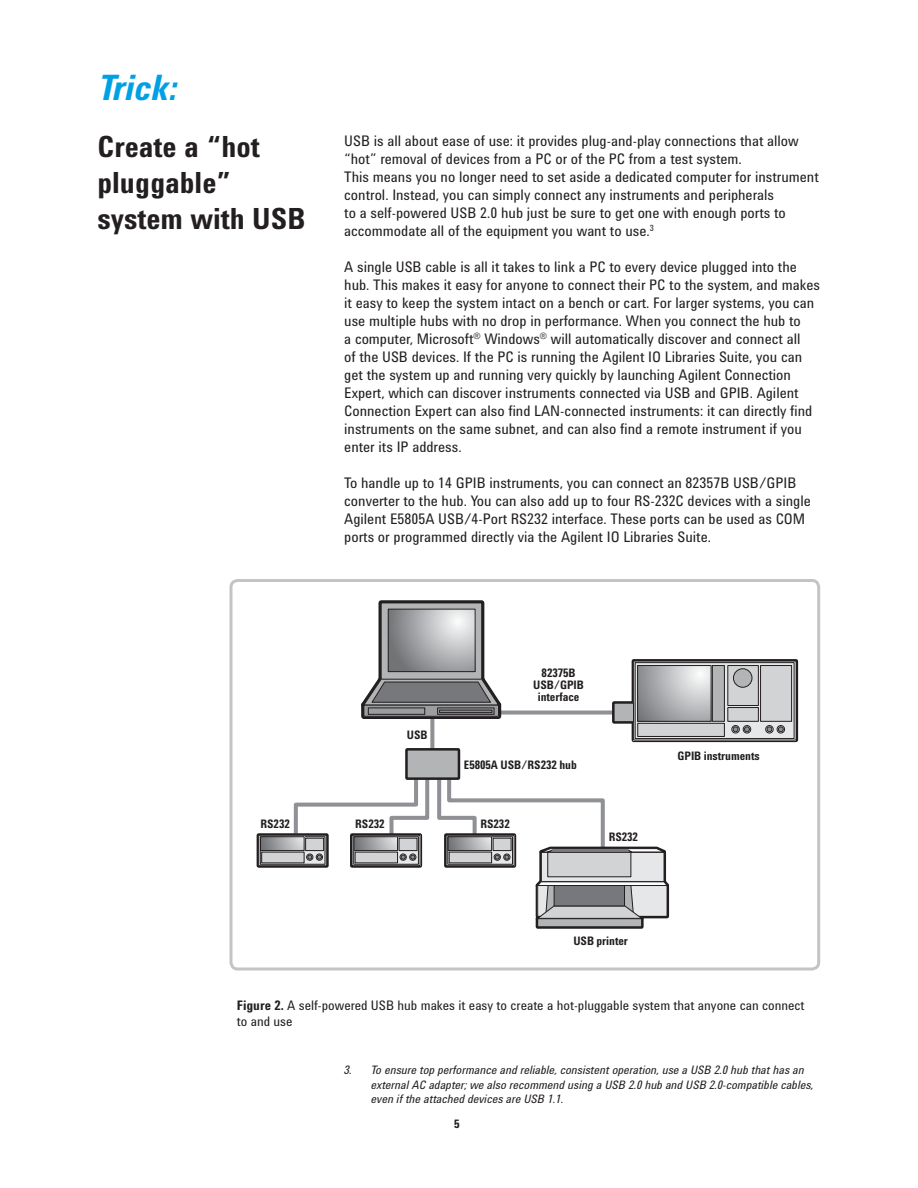
<style>
.page{position:relative;width:918px;height:1188px;background:#fff}
.page>*{position:absolute;margin:0;border:0;box-sizing:border-box;transform-origin:0 0}
.t1{font:italic 700 36px "Agilent Condensed CFF";color:#00a0e4}
.t2{font:700 30px/36px "Agilent Condensed CFF";color:#231f20}
.t3{font:15px/18px "Agilent Condensed CFF";color:#231f20}
.t4{font:13.5px/16.2px "Agilent Condensed CFF";color:#231f20}
.t5{font:italic 12px/14.4px "Agilent Condensed CFF";color:#231f20}
.t6{font:700 12px/12px "Agilent Cond";letter-spacing:-.005em;color:#231f20;text-align:center}
.t7{font:700 12px "Agilent Condensed CFF";color:#231f20}
.s1{font-weight:700}
</style>
<div class="page">
<svg style="left:293px;top:710px;width:319px;height:150px"></svg>
<div style="left:612px;top:701px;width:24px;height:23px;border:4px solid #231f20"></div>
<div style="left:361px;top:702px;width:140px;height:17px;border:5px solid #231f20"></div>
<div style="left:379px;top:600px;width:105px;height:82px;border:5px solid #231f20"></div>
<div style="left:632px;top:659px;width:166px;height:83px;border:4px solid #231f20"></div>
<div style="left:350px;top:833px;width:72px;height:35px;border:4px solid #231f20"></div>
<div style="left:444px;top:833px;width:72px;height:35px;border:4px solid #231f20"></div>
<div style="left:536px;top:917px;width:108px;height:12px;border:4px solid #231f20"></div>
<div style="left:405px;top:748px;width:55px;height:32px;border:4px solid #231f20"></div>
<svg style="left:355px;top:838px;width:62px;height:25px"></svg>
<div style="left:352px;top:835px;width:68px;height:31px;border:1px solid #231f20"></div>
<div style="left:353px;top:836px;width:66px;height:29px;border:1px solid #231f20"></div>
<div style="left:355px;top:852px;width:43px;height:11px;background:#d1d3d4"></div>
<svg style="left:356px;top:838px;width:40px;height:11px"></svg>
<div style="left:354px;top:836px;width:44px;height:15px;border:1px solid #231f20"></div>
<div style="left:399px;top:838px;width:18px;height:13px;background:#d1d3d4"></div>
<div style="left:399px;top:838px;width:18px;height:13px;border:1px solid #231f20"></div>
<svg style="left:354px;top:672px;width:154px;height:45px"></svg>
<svg style="left:383px;top:605px;width:97px;height:72px;background:#a8a9ab"></svg>
<div style="left:381px;top:603px;width:101px;height:76px;border:1px solid #231f20"></div>
<svg style="left:390px;top:611px;width:83px;height:59px;background:#acaeb0"></svg>
<div style="left:388px;top:609px;width:87px;height:63px;border:1px solid #231f20"></div>
<div style="left:400px;top:854px;width:7px;height:7px;border:1px solid #231f20;border-radius:50%"></div>
<div style="left:409px;top:854px;width:7px;height:7px;border:1px solid #231f20;border-radius:50%"></div>
<svg style="left:400px;top:854px;width:16px;height:6px"></svg>
<svg style="left:449px;top:838px;width:62px;height:25px"></svg>
<div style="left:446px;top:835px;width:68px;height:31px;border:1px solid #231f20"></div>
<div style="left:447px;top:836px;width:66px;height:29px;border:1px solid #231f20"></div>
<div style="left:449px;top:852px;width:43px;height:11px;background:#d1d3d4"></div>
<svg style="left:450px;top:838px;width:40px;height:11px"></svg>
<div style="left:448px;top:836px;width:44px;height:15px;border:1px solid #231f20"></div>
<div style="left:493px;top:838px;width:18px;height:13px;background:#d1d3d4"></div>
<div style="left:493px;top:838px;width:18px;height:13px;border:1px solid #231f20"></div>
<div style="left:494px;top:854px;width:7px;height:7px;border:1px solid #231f20;border-radius:50%"></div>
<div style="left:503px;top:854px;width:7px;height:7px;border:1px solid #231f20;border-radius:50%"></div>
<svg style="left:494px;top:854px;width:16px;height:6px"></svg>
<svg style="left:635px;top:662px;width:160px;height:77px;background:#b1b2b3"></svg>
<div style="left:541px;top:852px;width:123px;height:29px;background:#e6e7e8"></div>
<div style="left:541px;top:852px;width:123px;height:30px;border:1px solid #231f20"></div>
<div style="left:548px;top:852px;width:83px;height:25px;background:#d1d3d4"></div>
<svg style="left:519px;top:843px;width:148px;height:13px"></svg>
<div style="left:538px;top:919px;width:104px;height:8px;background:#b2b4b6"></div>
<div style="left:537px;top:918px;width:105px;height:9px;border:1px solid #231f20"></div>
<svg style="left:535px;top:876px;width:135px;height:48px"></svg>
<div style="left:554px;top:886px;width:71px;height:20px;background:#77787b"></div>
<div style="left:554px;top:885px;width:71px;height:21px;border:1px solid #231f20"></div>
<div style="left:407px;top:750px;width:51px;height:28px;background:#b2b4b6"></div>
<div style="left:614px;top:703px;width:20px;height:19px;background:#b2b4b6"></div>
<div style="left:614px;top:703px;width:20px;height:19px;border:1px solid #231f20"></div>
<div style="left:257px;top:833px;width:72px;height:35px;border:4px solid #231f20"></div>
<svg style="left:262px;top:838px;width:61px;height:25px"></svg>
<div style="left:258px;top:835px;width:69px;height:31px;border:1px solid #231f20"></div>
<div style="left:260px;top:836px;width:65px;height:29px;border:1px solid #231f20"></div>
<div style="left:262px;top:852px;width:42px;height:11px;background:#d1d3d4"></div>
<svg style="left:262px;top:838px;width:40px;height:11px"></svg>
<div style="left:260px;top:836px;width:44px;height:15px;border:1px solid #231f20"></div>
<div style="left:306px;top:838px;width:18px;height:13px;background:#d1d3d4"></div>
<div style="left:305px;top:838px;width:19px;height:13px;border:1px solid #231f20"></div>
<div style="left:306px;top:854px;width:7px;height:7px;border:1px solid #231f20;border-radius:50%"></div>
<div style="left:316px;top:854px;width:7px;height:6px;background:#6f6d6e;border-radius:50%"></div>
<div style="left:316px;top:854px;width:7px;height:7px;border:1px solid #231f20;border-radius:50%"></div>
<svg style="left:307px;top:854px;width:15px;height:6px"></svg>
<div style="left:230px;top:579px;width:590px;height:391px;border:3px solid #c2c4c6;border-radius:7px"></div>
<h1 class="t1" style="left:98px;top:74px;width:80px">Trick:</h1>
<h2 class="t2" style="left:98px;top:132px;width:209px">Create a “hot pluggable” system with USB</h2>
<p class="t3" style="left:344px;top:133px;width:476px">USB is all about ease of use: it provides plug-and-play connections that allow “hot” removal of devices from a PC or of the PC from a test system.<br>This means you no longer need to set aside a dedicated computer for instrument control. Instead, you can simply connect any instruments and peripherals<br>to a self-powered USB 2.0 hub just be sure to get one with enough ports to accommodate all of the equipment you want to use.<sup>3</sup></p>
<p class="t3" style="left:344px;top:259px;width:477px">A single USB cable is all it takes to link a PC to every device plugged into the hub. This makes it easy for anyone to connect their PC to the system, and makes it easy to keep the system intact on a bench or cart. For larger systems, you can use multiple hubs with no drop in performance. When you connect the hub to<br>a computer, Microsoft<sup>®</sup> Windows<sup>®</sup> will automatically discover and connect all<br>of the USB devices. If the PC is running the Agilent IO Libraries Suite, you can get the system up and running very quickly by launching Agilent Connection Expert, which can discover instruments connected via USB and GPIB. Agilent Connection Expert can also find LAN-connected instruments: it can directly find instruments on the same subnet, and can also find a remote instrument if you enter its IP address.</p>
<p class="t3" style="left:344px;top:475px;width:468px">To handle up to 14 GPIB instruments, you can connect an 82357B USB/GPIB converter to the hub. You can also add up to four RS-232C devices with a single Agilent E5805A USB/4-Port RS232 interface. These ports can be used as COM ports or programmed directly via the Agilent IO Libraries Suite.</p>
<p class="t6" style="left:407px;top:730px;width:22px">USB</p>
<p class="t6" style="left:533px;top:668px;width:52px">82375B<br>USB/GPIB interface</p>
<p class="t6" style="left:464px;top:760px;width:114px">E5805A USB/RS232 hub</p>
<p class="t6" style="left:678px;top:751px;width:84px">GPIB instruments</p>
<p class="t6" style="left:261px;top:819px;width:31px">RS232</p>
<p class="t6" style="left:355px;top:819px;width:31px">RS232</p>
<p class="t6" style="left:480px;top:819px;width:31px">RS232</p>
<p class="t6" style="left:609px;top:832px;width:31px">RS232</p>
<p class="t6" style="left:573px;top:936px;width:56px">USB printer</p>
<p class="t4" style="left:237px;top:999px;width:569px"><span class="s1">Figure 2.</span> A self-powered USB hub makes it easy to create a hot-pluggable system that anyone can connect to and use</p>
<p class="t5" style="left:371px;top:1064px;width:444px;text-indent:-27px">3. To ensure top performance and reliable, consistent operation, use a USB 2.0 hub that has an external AC adapter; we also recommend using a USB 2.0 hub and USB 2.0-compatible cables, even if the attached devices are USB 1.1.</p>
<p class="t7" style="left:454px;top:1120px;width:7px">5</p>
</div>
